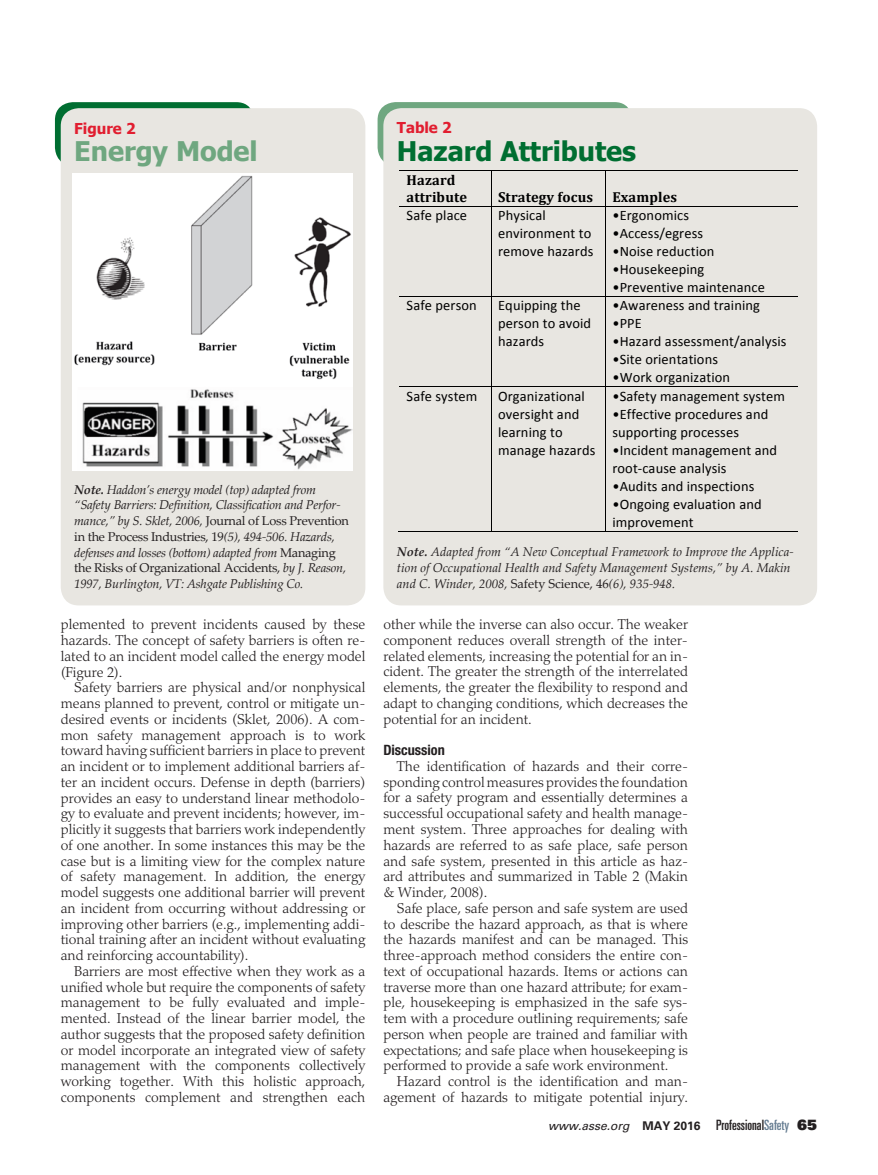
<style>
.page{position:relative;width:878px;height:1175px;background:#fff}
.page>*{position:absolute;margin:0;border:0;box-sizing:border-box;transform-origin:0 0}
.t1{font:700 27px "Tahoma";color:#006e31}
.t2{font:700 27px "Tahoma";color:#6fa780}
.t3{font:700 15px "Tahoma";color:#e11e30}
.t4{font:14.4px/18px "Calibri";letter-spacing:.01em;color:#000}
.t5{font:700 14.4px/17.2px "Cambria";letter-spacing:.01em;color:#000}
.t6{font:300 14.25px/15.8px "Palatino LT Std";color:#231f20;text-align:justify}
.t7{font:700 condensed 14.25px "Helvetica Neue LT Std";color:#231f20}
.t8{font:italic 12.75px/15.8px "Palatino Linotype";letter-spacing:-.02em;color:#231f20}
.t9{font:italic 12.75px/15.8px "Palatino Linotype";color:#231f20}
.t10{font:italic 12px "Univers LT Std";color:#231f20}
.s1{font-weight:700}
.s2{font-style:normal}
.s3{font-weight:700;font-style:normal}
.s4{font-style:normal;font-stretch:ultra-condensed;font-size:14.25px}
.s5{font-style:normal;font-stretch:ultra-condensed;font-size:14.25px;color:#657c91}
.s6{font-family:"Univers LT Std X Black";font-style:normal;font-size:14.25px}
</style>
<div class="page">
<div style="left:55px;top:102px;width:199px;height:63px;background:#006e31;border-radius:18px"></div>
<div style="left:61px;top:108px;width:304px;height:497px;background:#e8e6e1;border-radius:18px"></div>
<img style="left:73px;top:174px;width:280px;height:296px">
<div style="left:377px;top:102px;width:255px;height:63px;background:#6fa780;border-radius:18px"></div>
<div style="left:383px;top:108px;width:434px;height:497px;background:#e8e6e1;border-radius:18px"></div>
<hr style="left:399px;top:170px;width:91px;height:1px;background:#000">
<hr style="left:491px;top:170px;width:114px;height:1px;background:#000">
<hr style="left:605px;top:170px;width:192px;height:1px;background:#000">
<hr style="left:490px;top:171px;width:1px;height:35px;background:#000">
<hr style="left:605px;top:171px;width:1px;height:35px;background:#000">
<hr style="left:399px;top:206px;width:91px;height:1px;background:#000">
<hr style="left:491px;top:206px;width:114px;height:1px;background:#000">
<hr style="left:605px;top:206px;width:192px;height:1px;background:#000">
<hr style="left:490px;top:206px;width:1px;height:90px;background:#000">
<hr style="left:605px;top:206px;width:1px;height:90px;background:#000">
<hr style="left:399px;top:296px;width:91px;height:1px;background:#000">
<hr style="left:491px;top:296px;width:114px;height:1px;background:#000">
<hr style="left:605px;top:296px;width:192px;height:1px;background:#000">
<hr style="left:490px;top:296px;width:1px;height:90px;background:#000">
<hr style="left:605px;top:296px;width:1px;height:90px;background:#000">
<hr style="left:399px;top:386px;width:91px;height:1px;background:#000">
<hr style="left:491px;top:386px;width:114px;height:1px;background:#000">
<hr style="left:605px;top:386px;width:192px;height:1px;background:#000">
<hr style="left:398px;top:531px;width:92px;height:1px;background:#000">
<hr style="left:490px;top:387px;width:1px;height:144px;background:#000">
<hr style="left:491px;top:531px;width:114px;height:1px;background:#000">
<hr style="left:605px;top:387px;width:1px;height:144px;background:#000">
<hr style="left:605px;top:531px;width:192px;height:1px;background:#000">
<p class="t3" style="left:74px;top:118px;width:63px">Figure 2</p>
<h1 class="t2" style="left:74px;top:132px;width:185px">Energy Model</h1>
<p class="t8" style="left:74px;top:481px;width:276px"><span class="s1">Note.</span> Haddon’s energy model (top) adapted from “Safety Barriers: Definition, Classification and Perfor&shy;mance,” by S. Sklet, 2006, <span class="s2">Journal of Loss Prevention in the Process Industries, 19</span>(5), 494-506. Hazards, defenses and losses (bottom) adapted from <span class="s2">Managing the Risks of Organizational Accidents,</span> by J. Reason, 1997, Burlington, VT: Ashgate Publishing Co.</p>
<p class="t6" style="left:61px;top:617px;width:306px">plemented to prevent incidents caused by these hazards. The concept of safety barriers is often re&shy;lated to an incident model called the energy model (Figure 2).</p>
<p class="t6" style="left:61px;top:680px;width:306px;text-indent:13px">Safety barriers are physical and/or nonphysical means planned to prevent, control or mitigate un&shy;desired events or incidents (Sklet, 2006). A com&shy;mon safety management approach is to work toward having sufficient barriers in place to prevent an incident or to implement additional barriers af&shy;ter an incident occurs. Defense in depth (barriers) provides an easy to understand linear methodolo&shy;gy to evaluate and prevent incidents; however, im&shy;plicitly it suggests that barriers work independently of one another. In some instances this may be the case but is a limiting view for the complex nature of safety management. In addition, the energy model suggests one additional barrier will prevent an incident from occurring without addressing or improving other barriers (e.g., implementing addi&shy;tional training after an incident without evaluating and reinforcing accountability).</p>
<p class="t6" style="left:61px;top:963px;width:306px;text-indent:13px">Barriers are most effective when they work as a unified whole but require the components of safety management to be fully evaluated and imple&shy;mented. Instead of the linear barrier model, the author suggests that the proposed safety definition or model incorporate an integrated view of safety management with the components collectively working together. With this holistic approach, components complement and strengthen each</p>
<p class="t3" style="left:397px;top:117px;width:56px">Table 2</p>
<h1 class="t1" style="left:397px;top:132px;width:241px">Hazard Attributes</h1>
<p class="t5" style="left:406px;top:171px;width:62px">Hazard attribute</p>
<p class="t5" style="left:498px;top:188px;width:96px">Strategy focus</p>
<p class="t5" style="left:612px;top:188px;width:66px">Examples</p>
<p class="t4" style="left:406px;top:206px;width:62px">Safe place</p>
<p class="t4" style="left:498px;top:206px;width:97px">Physical environment to remove hazards</p>
<p class="t4" style="left:612px;top:206px;width:78px">•Ergonomics</p>
<p class="t4" style="left:612px;top:224px;width:92px">•Access/egress</p>
<p class="t4" style="left:612px;top:242px;width:103px">•Noise reduction</p>
<p class="t4" style="left:612px;top:260px;width:93px">•Housekeeping</p>
<p class="t4" style="left:612px;top:278px;width:154px">•Preventive maintenance</p>
<p class="t4" style="left:406px;top:297px;width:72px">Safe person</p>
<p class="t4" style="left:498px;top:297px;width:95px">Equipping the person to avoid hazards</p>
<p class="t4" style="left:612px;top:297px;width:149px">•Awareness and training</p>
<p class="t4" style="left:612px;top:315px;width:31px">•PPE</p>
<p class="t4" style="left:612px;top:332px;width:176px">•Hazard assessment/analysis</p>
<p class="t4" style="left:612px;top:350px;width:107px">•Site orientations</p>
<p class="t4" style="left:612px;top:368px;width:119px">•Work organization</p>
<p class="t4" style="left:406px;top:387px;width:72px">Safe system</p>
<p class="t4" style="left:498px;top:387px;width:99px">Organizational oversight and learning to manage hazards</p>
<p class="t4" style="left:612px;top:387px;width:174px">•Safety management system</p>
<p class="t4" style="left:612px;top:405px;width:157px">•Effective procedures and supporting processes</p>
<p class="t4" style="left:612px;top:441px;width:166px">•Incident management and root--‐cause analysis</p>
<p class="t4" style="left:612px;top:477px;width:143px">•Audits and inspections</p>
<p class="t4" style="left:612px;top:495px;width:151px">•Ongoing evaluation and improvement</p>
<p class="t9" style="left:397px;top:543px;width:398px"><span class="s1">Note.</span> Adapted from “A New Conceptual Framework to Improve the Applica&shy;tion of Occupational Health and Safety Management Systems,” by A. Makin and C. Winder, 2008, <span class="s2">Safety Science, 46</span>(6), 935-948.</p>
<p class="t6" style="left:383px;top:616px;width:306px">other while the inverse can also occur. The weaker component reduces overall strength of the inter&shy;related elements, increasing the potential for an in&shy;cident. The greater the strength of the interrelated elements, the greater the flexibility to respond and adapt to changing conditions, which decreases the potential for an incident.</p>
<p class="t7" style="left:383px;top:741px;width:63px">Discussion</p>
<p class="t6" style="left:383px;top:758px;width:306px;text-indent:13px">The identification of hazards and their corre&shy;sponding control measures provides the foundation for a safety program and essentially determines a successful occupational safety and health manage&shy;ment system. Three approaches for dealing with hazards are referred to as safe place, safe person and safe system, presented in this article as haz&shy;ard attributes and summarized in Table 2 (Makin &amp; Winder, 2008).</p>
<p class="t6" style="left:383px;top:900px;width:306px;text-indent:13px">Safe place, safe person and safe system are used to describe the hazard approach, as that is where the hazards manifest and can be managed. This three-approach method considers the entire con&shy;text of occupational hazards. Items or actions can traverse more than one hazard attribute; for exam&shy;ple, housekeeping is emphasized in the safe sys&shy;tem with a procedure outlining requirements; safe person when people are trained and familiar with expectations; and safe place when housekeeping is performed to provide a safe work environment.</p>
<p class="t6" style="left:383px;top:1073px;width:306px;text-align:right">Hazard control is the identification and man&shy;agement of hazards to mitigate potential injury.</p>
<p class="t10" style="left:548px;top:1118px;width:270px">www.asse.org <span class="s3">MAY 2016</span> <span class="s4">Professional</span><span class="s5">Safety</span> <span class="s6">65</span></p>
</div>
